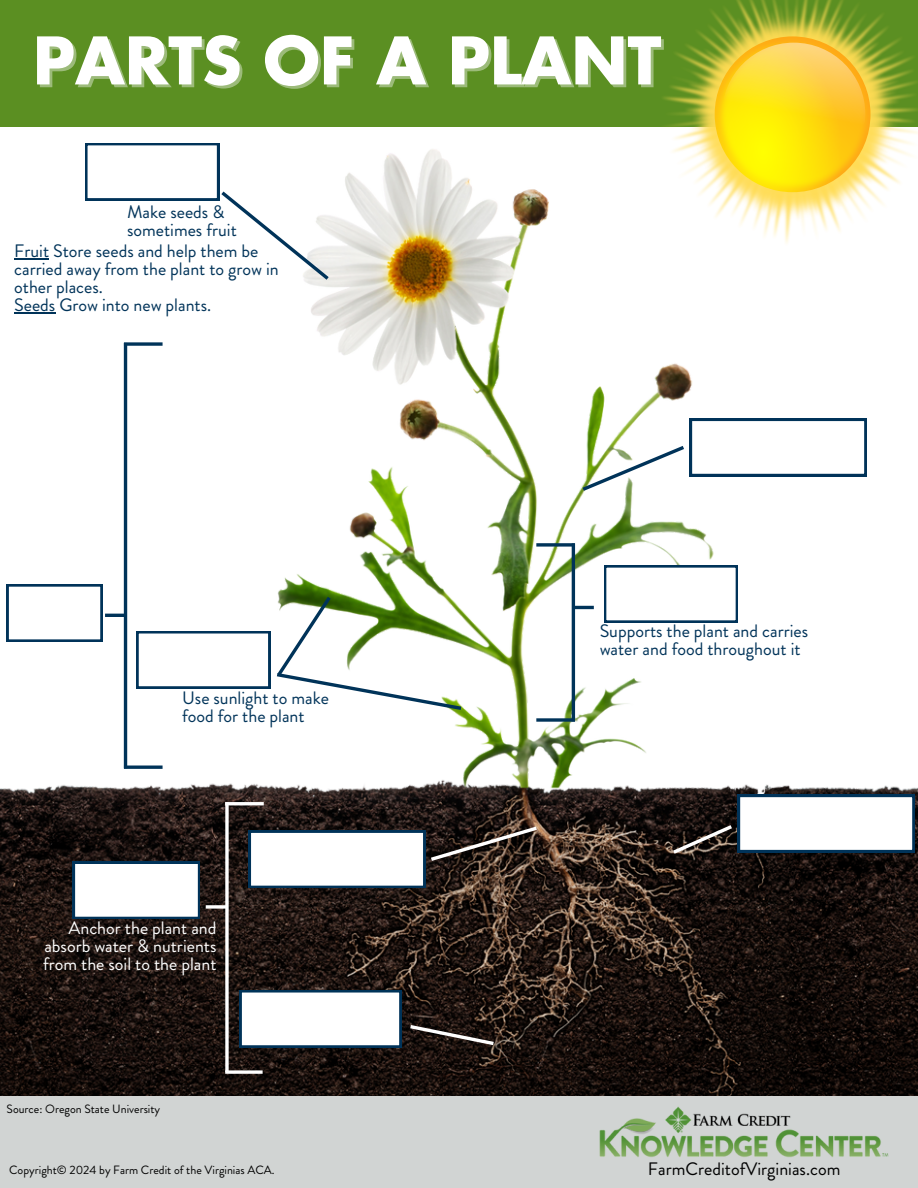
<style>
.page{position:relative;width:918px;height:1188px;background:#fff}
.page>*{position:absolute;margin:0;border:0;box-sizing:border-box;transform-origin:0 0}
.t1{font:700 63.75px "Futura LT Pro";color:#fff}
.t2{font:18px/18px "Brandon Grotesque";color:#003359}
.t3{font:18px/18px "Brandon Grotesque";color:#fff;text-align:justify}
.t4{font:18px "Brandon Grotesque";color:#000}
.t5{font:12px "Brandon Grotesque";color:#000}
</style>
<div class="page">
<img style="left:863px;top:418px;width:55px;height:678px">
<img style="left:0;top:149px;width:863px;height:947px">
<div style="left:0;top:0;width:918px;height:127px;background:#5b8f22"></div>
<div style="left:0;top:1096px;width:918px;height:92px;background:#d1d4d3"></div>
<img style="left:600px;top:1106px;width:289px;height:51px">
<hr style="left:572px;top:543px;width:3px;height:178px;background:#003359">
<svg style="left:536px;top:543px;width:39px;height:4px"></svg>
<svg style="left:536px;top:718px;width:39px;height:4px"></svg>
<hr style="left:572px;top:606px;width:22px;height:3px;background:#003359">
<svg style="left:206px;top:905px;width:19px;height:4px"></svg>
<svg style="left:225px;top:805px;width:4px;height:265px"></svg>
<hr style="left:225px;top:802px;width:39px;height:3px;background:#fff">
<svg style="left:225px;top:1070px;width:38px;height:4px"></svg>
<svg style="left:407px;top:1023px;width:90px;height:25px;background:#3a312e"></svg>
<hr style="left:124px;top:343px;width:3px;height:425px;background:#003359">
<hr style="left:124px;top:766px;width:39px;height:3px;background:#003359">
<svg style="left:124px;top:342px;width:39px;height:4px"></svg>
<hr style="left:105px;top:614px;width:22px;height:3px;background:#003359">
<img style="left:654px;top:0;width:264px;height:251px">
<img style="left:685px;top:10px;width:215px;height:214px">
<img style="left:712px;top:33px;width:162px;height:162px">
<svg style="left:722px;top:43px;width:143px;height:143px;background:#fede20"></svg>
<svg style="left:669px;top:795px;width:245px;height:62px"></svg>
<hr style="left:14px;top:258px;width:35px;height:1px;background:#003359">
<hr style="left:14px;top:312px;width:41px;height:1px;background:#003359">
<svg style="left:249px;top:824px;width:292px;height:64px"></svg>
<svg style="left:240px;top:990px;width:161px;height:58px"></svg>
<svg style="left:73px;top:862px;width:127px;height:57px"></svg>
<svg style="left:7px;top:584px;width:95px;height:58px"></svg>
<svg style="left:137px;top:593px;width:328px;height:119px"></svg>
<svg style="left:604px;top:565px;width:134px;height:58px"></svg>
<svg style="left:579px;top:419px;width:287px;height:75px"></svg>
<svg style="left:85px;top:143px;width:247px;height:140px"></svg>
<p class="t1" style="left:33px;top:32px;width:630px">PARTS OF A PLANT</p>
<p class="t2" style="left:127px;top:203px;width:111px">Make seeds &amp; sometimes fruit</p>
<h2 class="t2" style="left:14px;top:242px;width:266px">Fruit Store seeds and help them be carried away from the plant to grow in other places.<br>Seeds Grow into new plants.</h2>
<p class="t2" style="left:182px;top:689px;width:148px">Use sunlight to make food for the plant</p>
<h2 class="t3" style="left:43px;top:919px;width:175px;text-indent:25px">Anchor the plant and absorb water &amp; nutrients from the soil to the plant</h2>
<p class="t5" style="left:7px;top:1100px;width:155px">Source: Oregon State University</p>
<p class="t2" style="left:600px;top:622px;width:210px">Supports the plant and carries water and food throughout it</p>
<h2 class="t5" style="left:9px;top:1162px;width:267px">Copyright© 2024 by Farm Credit of the Virginias ACA.</h2>
<h2 class="t4" style="left:648px;top:1156px;width:194px">FarmCreditofVirginias.com</h2>
</div>
